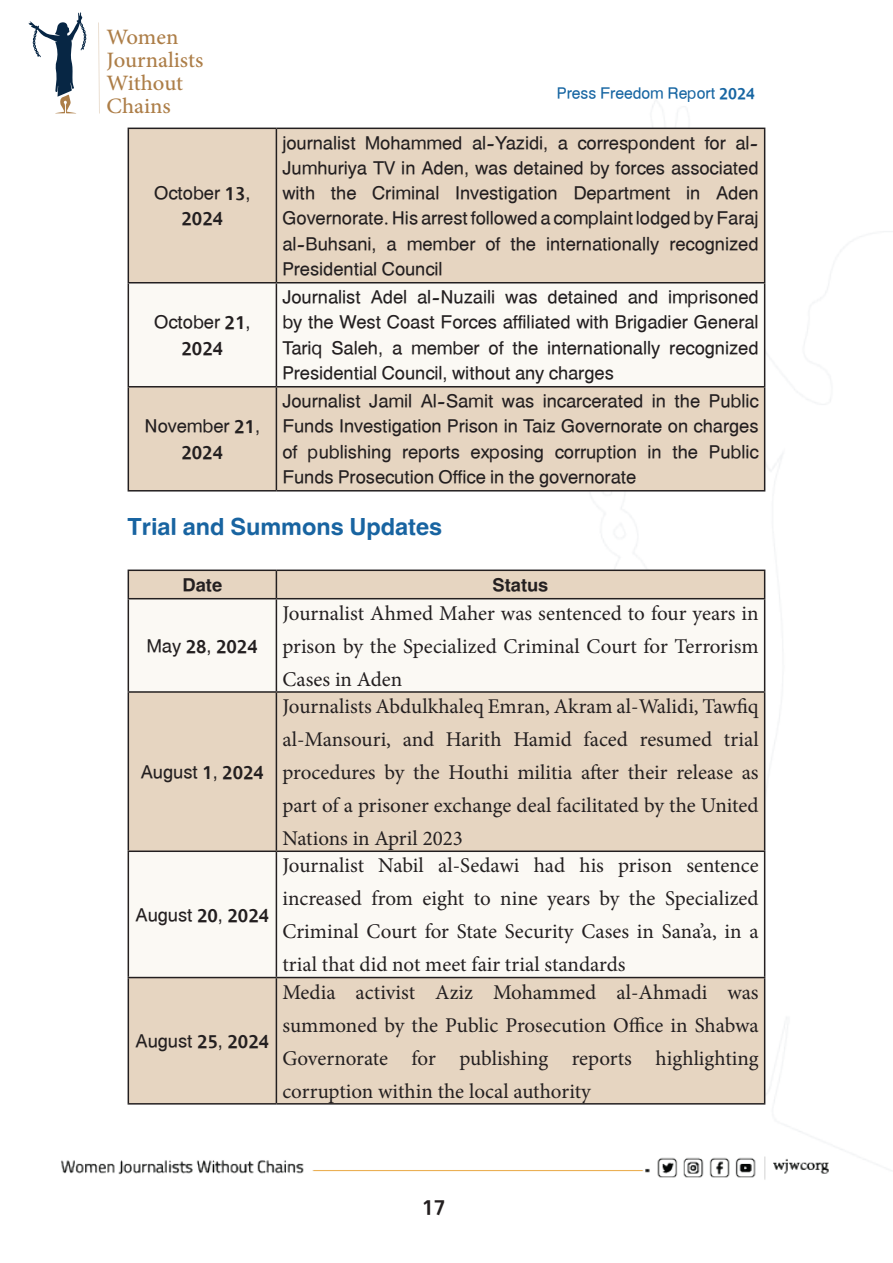
<style>
.page{position:relative;width:893px;height:1263px;background:#fff}
.page>*{position:absolute;margin:0;border:0;box-sizing:border-box;transform-origin:0 0}
.t1{font:30.75px/23.1px "Adobe Arabic";color:#ad7e48}
.t2{font:700 27px "Hacen Tunisia";color:#1864a1}
.t3{font:24px "Hacen Tunisia";color:#231f20}
.t4{font:21px/25.2px "Hacen Tunisia Lt";color:#231f20;text-align:center}
.t5{font:21px/33px "Minion Pro";color:#231f20;text-align:justify}
.t6{font:700 21px "Hacen Tunisia";color:#231f20}
.t7{font:18px "Hacen Tunisia Lt";color:#1665a2}
</style>
<div class="page">
<img style="left:28px;top:22px;width:865px;height:1158px">
<svg style="left:29px;top:12px;width:58px;height:101px"></svg>
<svg style="left:98px;top:22px;width:1px;height:92px"></svg>
<div style="left:129px;top:129px;width:635px;height:361px;background:#e6d5c1"></div>
<div style="left:129px;top:283px;width:635px;height:103px;background:#fbf9f4"></div>
<hr style="left:128px;top:128px;width:148px;height:1px;background:#231f20">
<hr style="left:128px;top:129px;width:1px;height:153px;background:#231f20">
<hr style="left:276px;top:128px;width:489px;height:1px;background:#231f20">
<hr style="left:276px;top:129px;width:1px;height:153px;background:#231f20">
<hr style="left:764px;top:129px;width:1px;height:153px;background:#231f20">
<hr style="left:128px;top:282px;width:148px;height:1px;background:#231f20">
<hr style="left:128px;top:283px;width:1px;height:103px;background:#231f20">
<hr style="left:276px;top:282px;width:489px;height:1px;background:#231f20">
<hr style="left:276px;top:283px;width:1px;height:103px;background:#231f20">
<hr style="left:764px;top:283px;width:1px;height:103px;background:#231f20">
<hr style="left:128px;top:386px;width:148px;height:1px;background:#231f20">
<hr style="left:128px;top:387px;width:1px;height:103px;background:#231f20">
<hr style="left:276px;top:386px;width:489px;height:1px;background:#231f20">
<hr style="left:276px;top:387px;width:1px;height:103px;background:#231f20">
<hr style="left:764px;top:387px;width:1px;height:103px;background:#231f20">
<hr style="left:128px;top:490px;width:148px;height:1px;background:#231f20">
<hr style="left:276px;top:490px;width:489px;height:1px;background:#231f20">
<div style="left:129px;top:571px;width:635px;height:532px;background:#e6d5c1"></div>
<svg style="left:129px;top:599px;width:635px;height:378px;fill:#fbf9f4"></svg>
<hr style="left:128px;top:569px;width:148px;height:2px;background:#231f20">
<svg style="left:128px;top:571px;width:1px;height:27px"></svg>
<hr style="left:276px;top:569px;width:489px;height:2px;background:#231f20">
<svg style="left:276px;top:571px;width:1px;height:27px"></svg>
<svg style="left:764px;top:571px;width:1px;height:27px"></svg>
<hr style="left:128px;top:598px;width:148px;height:1px;background:#231f20">
<hr style="left:128px;top:599px;width:1px;height:92px;background:#231f20">
<hr style="left:276px;top:598px;width:489px;height:1px;background:#231f20">
<hr style="left:276px;top:599px;width:1px;height:92px;background:#231f20">
<hr style="left:764px;top:599px;width:1px;height:92px;background:#231f20">
<hr style="left:128px;top:691px;width:148px;height:2px;background:#231f20">
<hr style="left:128px;top:693px;width:1px;height:157px;background:#231f20">
<hr style="left:276px;top:691px;width:489px;height:2px;background:#231f20">
<hr style="left:276px;top:693px;width:1px;height:157px;background:#231f20">
<hr style="left:764px;top:693px;width:1px;height:157px;background:#231f20">
<hr style="left:128px;top:850px;width:148px;height:2px;background:#231f20">
<hr style="left:128px;top:852px;width:1px;height:125px;background:#231f20">
<hr style="left:276px;top:850px;width:489px;height:2px;background:#231f20">
<hr style="left:276px;top:852px;width:1px;height:125px;background:#231f20">
<hr style="left:764px;top:852px;width:1px;height:125px;background:#231f20">
<hr style="left:128px;top:977px;width:148px;height:1px;background:#231f20">
<hr style="left:128px;top:978px;width:1px;height:125px;background:#231f20">
<hr style="left:276px;top:977px;width:489px;height:1px;background:#231f20">
<hr style="left:276px;top:978px;width:1px;height:125px;background:#231f20">
<hr style="left:764px;top:978px;width:1px;height:125px;background:#231f20">
<hr style="left:128px;top:1103px;width:148px;height:1px;background:#231f20">
<hr style="left:276px;top:1103px;width:489px;height:1px;background:#231f20">
<h1 class="t1" style="left:107px;top:22px;width:98px">Women<br>Journalists<br>Without<br>Chains</h1>
<p class="t4" style="left:154px;top:180px;width:98px">October 13,<br>2024</p>
<p class="t4" style="left:154px;top:310px;width:98px">October 21,<br>2024</p>
<p class="t7" style="left:557px;top:81px;width:200px">Press Freedom Report 2024</p>
<p class="t4" style="left:282px;top:130px;width:478px;text-align:justify">journalist Mohammed al-Yazidi, a correspondent for al-Jumhuriya TV in Aden, was detained by forces associated with the Criminal Investigation Department in Aden Governorate. His arrest followed a complaint lodged by Faraj al-Buhsani, a member of the internationally recognized Presidential Council</p>
<p class="t4" style="left:282px;top:284px;width:478px;text-align:justify">Journalist Adel al-Nuzaili was detained and imprisoned by the West Coast Forces affiliated with Brigadier General Tariq Saleh, a member of the internationally recognized Presidential Council, without any charges</p>
<p class="t4" style="left:282px;top:389px;width:478px;text-align:justify">Journalist Jamil Al-Samit was incarcerated in the Public Funds Investigation Prison in Taiz Governorate on charges of publishing reports exposing corruption in the Public Funds Prosecution Office in the governorate</p>
<p class="t2" style="left:128px;top:508px;width:316px">Trial and Summons Updates</p>
<p class="t6" style="left:183px;top:571px;width:41px">Date</p>
<p class="t6" style="left:493px;top:571px;width:57px">Status</p>
<p class="t4" style="left:145px;top:414px;width:117px">November 21,<br>2024</p>
<p class="t4" style="left:147px;top:633px;width:112px">May 28, 2024</p>
<p class="t4" style="left:141px;top:759px;width:125px">August 1, 2024</p>
<p class="t4" style="left:135px;top:902px;width:135px">August 20, 2024</p>
<p class="t4" style="left:135px;top:1028px;width:135px">August 25, 2024</p>
<p class="t5" style="left:282px;top:597px;width:478px">Journalist Ahmed Maher was sentenced to four years in prison by the Specialized Criminal Court for Terrorism Cases in Aden</p>
<p class="t5" style="left:282px;top:690px;width:478px">Journalists Abdulkhaleq Emran, Akram al-Walidi, Tawfiq al-Mansouri, and Harith Hamid faced resumed trial procedures by the Houthi militia after their release as part of a prisoner exchange deal facilitated by the United Nations in April 2023</p>
<p class="t5" style="left:282px;top:849px;width:478px">Journalist Nabil al-Sedawi had his prison sentence increased from eight to nine years by the Specialized Criminal Court for State Security Cases in Sana’a, in a trial that did not meet fair trial standards</p>
<p class="t5" style="left:282px;top:976px;width:478px">Media activist Aziz Mohammed al-Ahmadi was summoned by the Public Prosecution Office in Shabwa Governorate for publishing reports highlighting corruption within the local authority</p>
<p class="t3" style="left:422px;top:1191px;width:25px">17</p>
</div>
